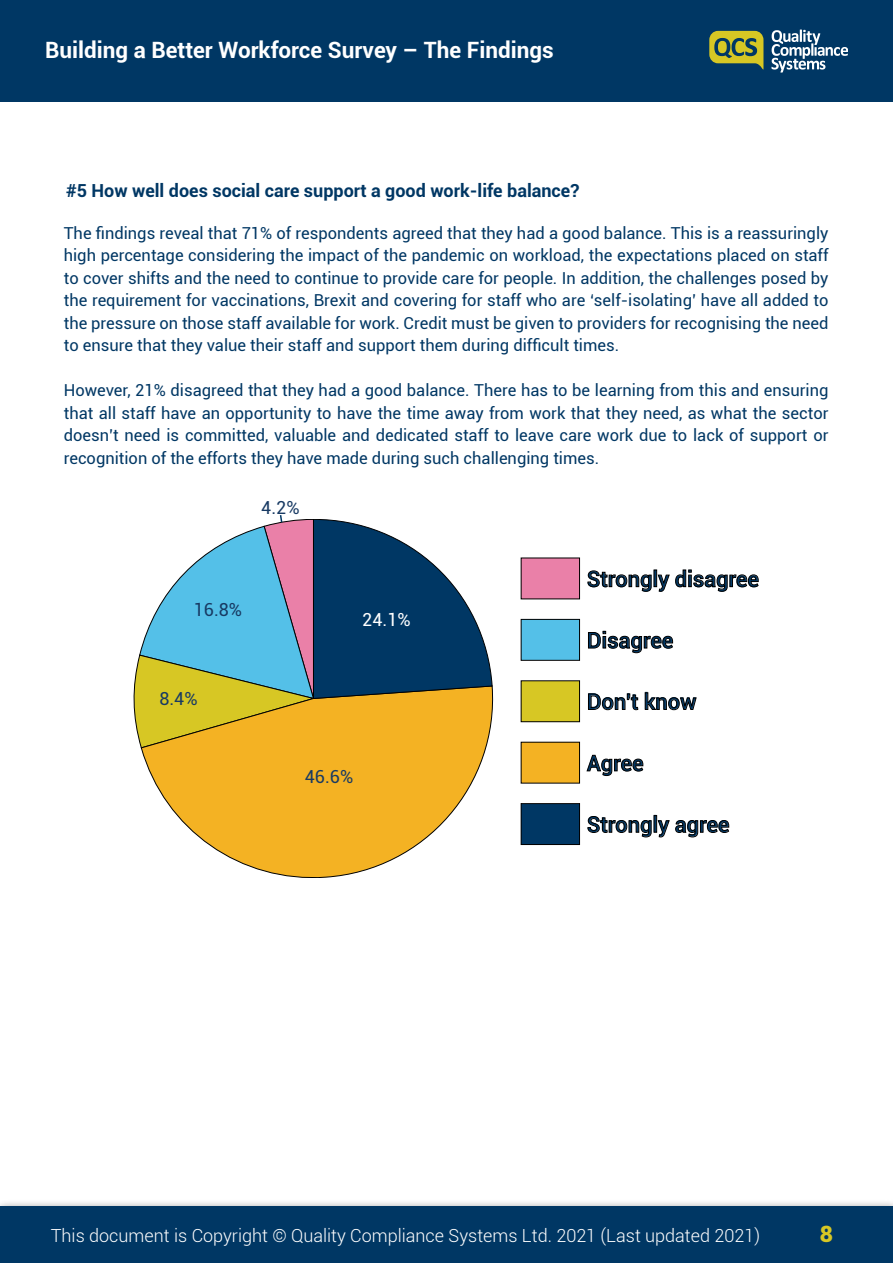
<style>
.page{position:relative;width:893px;height:1263px;background:#fff}
.page>*{position:absolute;margin:0;border:0;box-sizing:border-box;transform-origin:0 0}
.t1{font:700 22.5px "Roboto";color:#fff}
.t2{font:900 22.5px "Roboto";color:#d7c724}
.t3{font:500 21.9px "Roboto";color:#003764}
.t4{font:300 18px "Roboto";color:#fff}
.t5{font:700 18px "Roboto";color:#003764}
.t6{font:18px "Roboto";color:#183a63}
.t7{font:18px "Roboto";color:#fff}
.t8{font:16.5px/22.5px "Roboto";color:#003764;text-align:justify}
</style>
<div class="page">
<div style="left:0;top:0;width:893px;height:102px;background:#003764"></div>
<svg style="left:709px;top:31px;width:54px;height:39px"></svg>
<svg style="left:771px;top:30px;width:77px;height:42px"></svg>
<div style="left:0;top:1198px;width:893px;height:65px;background:#000;opacity:.42"></div>
<div style="left:0;top:1206px;width:893px;height:57px;background:#003764"></div>
<div style="left:521px;top:558px;width:59px;height:41px;background:#ea80a8"></div>
<div style="left:521px;top:619px;width:59px;height:41px;background:#54c0e8"></div>
<div style="left:521px;top:619px;width:59px;height:41px;border:1px solid #000"></div>
<div style="left:521px;top:681px;width:59px;height:41px;background:#d7c724"></div>
<div style="left:521px;top:681px;width:59px;height:41px;border:1px solid #000"></div>
<div style="left:521px;top:742px;width:59px;height:41px;background:#f4b223"></div>
<svg style="left:141px;top:686px;width:353px;height:192px"></svg>
<div style="left:521px;top:804px;width:59px;height:40px;background:#003764"></div>
<div style="left:521px;top:803px;width:59px;height:42px;border:1px solid #000"></div>
<svg style="left:588px;top:570px;width:63px;height:22px"></svg>
<div style="left:654px;top:570px;width:3px;height:17px;border:1px solid #000"></div>
<svg style="left:658px;top:570px;width:101px;height:22px"></svg>
<svg style="left:588px;top:631px;width:85px;height:22px"></svg>
<svg style="left:588px;top:693px;width:50px;height:17px"></svg>
<svg style="left:645px;top:692px;width:51px;height:18px"></svg>
<svg style="left:587px;top:755px;width:56px;height:21px"></svg>
<svg style="left:588px;top:816px;width:63px;height:21px"></svg>
<div style="left:654px;top:815px;width:3px;height:17px;border:1px solid #000"></div>
<svg style="left:658px;top:820px;width:71px;height:17px"></svg>
<svg style="left:134px;top:515px;width:358px;height:233px"></svg>
<h1 class="t1" style="left:45px;top:34px;width:510px">Building a Better Workforce Survey – The Findings</h1>
<p class="t5" style="left:66px;top:178px;width:515px">#5 How well does social care support a good work-life balance?</p>
<p class="t8" style="left:64px;top:221px;width:766px">The findings reveal that 71% of respondents agreed that they had a good balance. This is a reassuringly high percentage considering the impact of the pandemic on workload, the expectations placed on staff to cover shifts and the need to continue to provide care for people. In addition, the challenges posed by the requirement for vaccinations, Brexit and covering for staff who are ‘self-isolating’ have all added to the pressure on those staff available for work. Credit must be given to providers for recognising the need to ensure that they value their staff and support them during difficult times.</p>
<p class="t8" style="left:64px;top:379px;width:766px">However, 21% disagreed that they had a good balance. There has to be learning from this and ensuring that all staff have an opportunity to have the time away from work that they need, as what the sector doesn’t need is committed, valuable and dedicated staff to leave care work due to lack of support or recognition of the efforts they have made during such challenging times.</p>
<p class="t6" style="left:261px;top:495px;width:40px">4.2%</p>
<p class="t6" style="left:194px;top:597px;width:50px">16.8%</p>
<p class="t6" style="left:159px;top:686px;width:40px">8.4%</p>
<p class="t7" style="left:362px;top:607px;width:50px">24.1%</p>
<p class="t6" style="left:305px;top:764px;width:50px">46.6%</p>
<h2 class="t3" style="left:587px;top:563px;width:174px">Strongly disagree</h2>
<h2 class="t3" style="left:587px;top:625px;width:88px">Disagree</h2>
<h2 class="t3" style="left:587px;top:686px;width:111px">Don't know</h2>
<h2 class="t3" style="left:587px;top:748px;width:58px">Agree</h2>
<h2 class="t3" style="left:587px;top:809px;width:144px">Strongly agree</h2>
<p class="t4" style="left:51px;top:1223px;width:711px">This document is Copyright © Quality Compliance Systems Ltd. 2021 (Last updated 2021)</p>
<h1 class="t2" style="left:820px;top:1218px;width:15px">8</h1>
</div>
